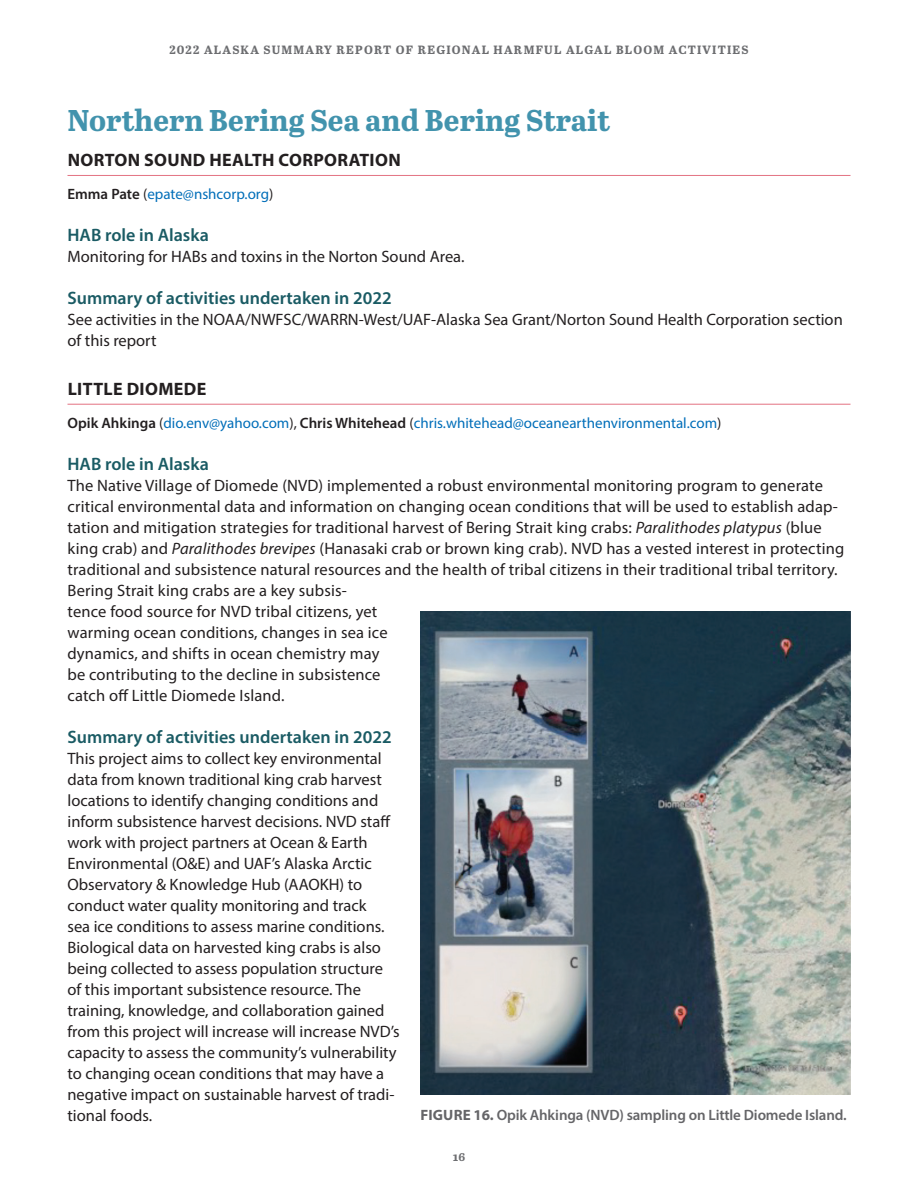
<style>
.page{position:relative;width:918px;height:1188px;background:#fff}
.page>*{position:absolute;margin:0;border:0;box-sizing:border-box;transform-origin:0 0}
.headline{font:700 30px "Abril Text";color:#4293ad}
.subhead{font:600 18px "Myriad Pro";color:#1a5b64}
.subhead1{font:700 18px "Myriad Pro";letter-spacing:.02em;color:#231f20}
.body{font:16.5px/21px "Myriad Pro";color:#231f20}
.body-2{font:15px "Myriad Pro";color:#006eb9}
.caption_new{font:600 15px "Myriad Pro";letter-spacing:-.01em;color:#656568}
.t1{font:700 12px "Abril Text";letter-spacing:.1em;color:#6c6d70}
.s1{font-weight:600;color:#231f20}
.s2{color:#231f20}
.s3{font-style:italic}
.s4{font-weight:700}
</style>
<div class="page">
<hr style="left:68px;top:175px;width:782px;height:1px;background:#e37282">
<hr style="left:68px;top:404px;width:782px;height:1px;background:#e37282">
<img style="left:420px;top:611px;width:430px;height:484px">
<p class="t1" style="left:169px;top:41px;width:581px">2022 ALASKA SUMMARY REPORT OF REGIONAL HARMFUL ALGAL BLOOM ACTIVITIES</p>
<p class="headline" style="left:68px;top:99px;width:544px">Northern Bering Sea and Bering Strait</p>
<p class="subhead1" style="left:68px;top:148px;width:335px">NORTON SOUND HEALTH CORPORATION</p>
<p class="body-2" style="left:68px;top:185px;width:207px"><span class="s1">Emma Pate</span> <span class="s2">(</span>epate@nshcorp.org<span class="s2">)</span></p>
<p class="subhead" style="left:68px;top:223px;width:143px">HAB role in Alaska</p>
<p class="body" style="left:68px;top:246px;width:399px">Monitoring for HABs and toxins in the Norton Sound Area.</p>
<p class="subhead" style="left:68px;top:286px;width:326px">Summary of activities undertaken in 2022</p>
<p class="body" style="left:68px;top:309px;width:777px">See activities in the NOAA/NWFSC/WARRN-West/UAF-Alaska Sea Grant/Norton Sound Health Corporation section of this report</p>
<p class="subhead1" style="left:68px;top:377px;width:140px">LITTLE DIOMEDE</p>
<p class="body-2" style="left:68px;top:413px;width:655px"><span class="s1">Opik Ahkinga</span> <span class="s2">(</span>dio.env@yahoo.com<span class="s2">),</span> <span class="s1">Chris Whitehead</span> <span class="s2">(</span>chris.whitehead@oceanearthenvironmental.com<span class="s2">)</span></p>
<p class="subhead" style="left:68px;top:452px;width:143px">HAB role in Alaska</p>
<p class="body" style="left:68px;top:474px;width:778px">The Native Village of Diomede (NVD) implemented a robust environmental monitoring program to generate critical environmental data and information on changing ocean conditions that will be used to establish adap&shy;tation and mitigation strategies for traditional harvest of Bering Strait king crabs: <span class="s3">Paralithodes platypus</span> (blue king crab) and <span class="s3">Paralithodes brevipes</span> (Hanasaki crab or brown king crab). NVD has a vested interest in protecting traditional and subsistence natural resources and the health of tribal citizens in their traditional tribal territory.<br>Bering Strait king crabs are a key subsis-<br>tence food source for NVD tribal citizens, yet<br>warming ocean conditions, changes in sea ice<br>dynamics, and shifts in ocean chemistry may<br>be contributing to the decline in subsistence<br>catch off Little Diomede Island.</p>
<p class="subhead" style="left:68px;top:725px;width:326px">Summary of activities undertaken in 2022</p>
<p class="body" style="left:68px;top:747px;width:334px">This project aims to collect key environmental data from known traditional king crab harvest locations to identify changing conditions and inform subsistence harvest decisions. NVD staff work with project partners at Ocean &amp; Earth Environmental (O&amp;E) and UAF’s Alaska Arctic Observatory &amp; Knowledge Hub (AAOKH) to conduct water quality monitoring and track<br>sea ice conditions to assess marine conditions.<br>Biological data on harvested king crabs is also being collected to assess population structure of this important subsistence resource. The training, knowledge, and collaboration gained from this project will increase will increase NVD’s capacity to assess the community’s vulnerability to changing ocean conditions that may have a negative impact on sustainable harvest of tradi&shy;tional foods.</p>
<p class="caption_new" style="left:420px;top:1105px;width:428px"><span class="s4">FIGURE 16.</span> Opik Ahkinga (NVD) sampling on Little Diomede Island.</p>
<p class="t1" style="left:453px;top:1148px;width:14px">16</p>
</div>
